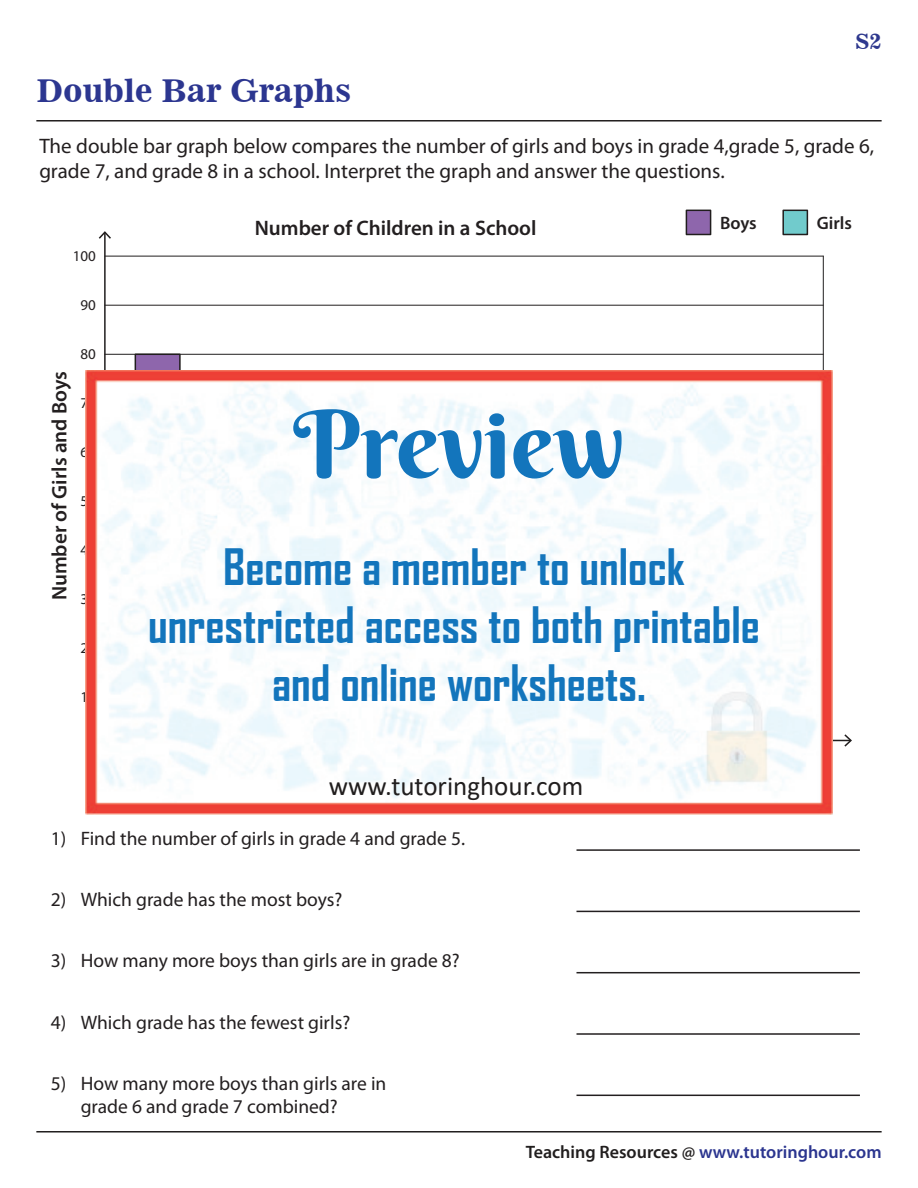
<style>
.page{position:relative;width:918px;height:1188px;background:#fff}
.page>*{position:absolute;margin:0;border:0;box-sizing:border-box;transform-origin:0 0}
.t1{font:94.05px "Berkshire Swash";color:#1375bc}
.t2{font:700 48px/57.6px "Agency FB";color:#1375bc;text-align:center}
.t3{font:31.5px "News 701 BT Bold A";color:#2c3690}
.t4{font:27px "Calibri";color:#211e1e}
.t5{font:21px/25.2px "Myriad Pro";color:#231f20}
.t6{font:600 21px "Myriad Pro";color:#231f20}
.t7{font:21px "News 701 BT Bold A";color:#2e388e}
.t8{font:19.5px/23.4px "Myriad Pro";color:#231f20}
.t9{font:600 18px "Myriad Pro";color:#2b358f}
.t10{font:600 18px "Myriad Pro";color:#231f20}
.t11{font:15px "Myriad Pro";color:#231f20}
.s1{color:#211e1e}
</style>
<div class="page">
<hr style="left:36px;top:120px;width:846px;height:2px;background:#211e1e">
<hr style="left:36px;top:1131px;width:846px;height:2px;background:#211e1e">
<hr style="left:576px;top:849px;width:284px;height:2px;background:#231f20">
<hr style="left:576px;top:911px;width:284px;height:1px;background:#231f20">
<hr style="left:577px;top:972px;width:283px;height:1px;background:#231f20">
<hr style="left:577px;top:1033px;width:283px;height:2px;background:#231f20">
<hr style="left:577px;top:1095px;width:283px;height:1px;background:#231f20">
<hr style="left:105px;top:740px;width:745px;height:1px;background:#211e1e">
<svg style="left:844px;top:734px;width:8px;height:13px"></svg>
<hr style="left:104px;top:233px;width:2px;height:507px;background:#211e1e">
<svg style="left:99px;top:231px;width:12px;height:8px"></svg>
<hr style="left:823px;top:256px;width:1px;height:483px;background:#211e1e">
<hr style="left:105px;top:354px;width:718px;height:1px;background:#211e1e">
<hr style="left:105px;top:305px;width:718px;height:1px;background:#211e1e">
<hr style="left:105px;top:256px;width:718px;height:1px;background:#211e1e">
<div style="left:686px;top:210px;width:25px;height:24px;background:#8e66ac"></div>
<div style="left:686px;top:210px;width:25px;height:25px;border:1px solid #211e1e"></div>
<div style="left:783px;top:210px;width:24px;height:24px;background:#71cbcc"></div>
<div style="left:782px;top:210px;width:26px;height:25px;border:1px solid #211e1e"></div>
<div style="left:135px;top:354px;width:45px;height:386px;background:#8e66ac"></div>
<img style="left:86px;top:370px;width:746px;height:444px">
<h3 class="t3" style="left:36px;top:79px;width:316px">Double Bar Graphs</h3>
<p class="t7" style="left:855px;top:33px;width:28px">S2</p>
<p class="t5" style="left:39px;top:135px;width:836px">The double bar graph below compares the number of girls and boys in grade 4,grade 5, grade 6, grade 7, and grade 8 in a school. Interpret the graph and answer the questions.</p>
<p class="t11" style="left:73px;top:250px;width:25px">100</p>
<p class="t11" style="left:81px;top:299px;width:17px">90</p>
<p class="t6" style="left:51px;top:600px;width:231px;rotate:-90deg">Number of Girls and Boys</p>
<p class="t11" style="left:81px;top:348px;width:17px">80</p>
<p class="t11" style="left:81px;top:397px;width:17px">70</p>
<p class="t11" style="left:81px;top:446px;width:17px">60</p>
<p class="t11" style="left:81px;top:495px;width:17px">50</p>
<p class="t11" style="left:81px;top:544px;width:17px">40</p>
<p class="t11" style="left:81px;top:593px;width:17px">30</p>
<p class="t11" style="left:81px;top:642px;width:17px">20</p>
<p class="t11" style="left:81px;top:691px;width:17px">10</p>
<p class="t6" style="left:255px;top:219px;width:283px">Number of Children in a School</p>
<p class="t10" style="left:720px;top:216px;width:38px">Boys</p>
<p class="t10" style="left:817px;top:216px;width:37px">Girls</p>
<h1 class="t1" style="left:293px;top:390px;width:333px">Preview</h1>
<h2 class="t2" style="left:148px;top:542px;width:613px">Become a member to unlock unrestricted access to both printable and online worksheets.</h2>
<p class="t6" style="left:433px;top:776px;width:65px">Grades</p>
<h3 class="t4" style="left:329px;top:777px;width:256px">www.tutoringhour.com</h3>
<p class="t8" style="left:51px;top:828px;width:416px">1) Find the number of girls in grade 4 and grade 5.</p>
<p class="t8" style="left:51px;top:890px;width:17px">2)</p>
<p class="t8" style="left:81px;top:890px;width:263px">Which grade has the most boys?</p>
<p class="t8" style="left:51px;top:951px;width:410px">3) How many more boys than girls are in grade 8?</p>
<p class="t8" style="left:51px;top:1012px;width:301px">4) Which grade has the fewest girls?</p>
<p class="t8" style="left:51px;top:1073px;width:17px">5)</p>
<p class="t8" style="left:81px;top:1073px;width:307px">How many more boys than girls are in grade 6 and grade 7 combined?</p>
<p class="t9" style="left:526px;top:1145px;width:357px"><span class="s1">Teaching Resources @</span> www.tutoringhour.com</p>
</div>
